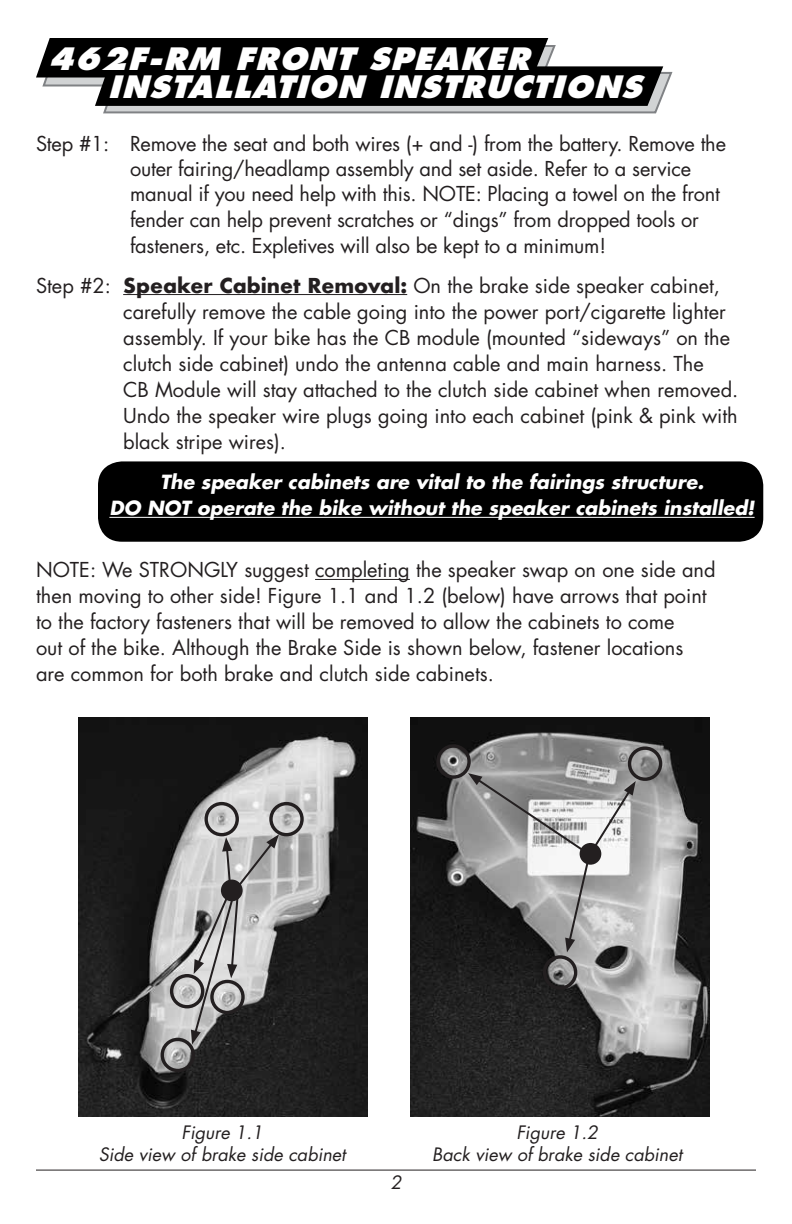
<style>
.page{position:relative;width:792px;height:1224px;background:#fff}
.page>*{position:absolute;margin:0;border:0;box-sizing:border-box;transform-origin:0 0}
.t1{font:italic 800 30px/28px "Futura";letter-spacing:.18em;color:#fff}
.t2{font:20px/26px "Futura";color:#231f20}
.t3{font:italic 700 19px/26px "Futura";color:#fff;text-align:center}
.t4{font:italic 18px/22px "Futura";color:#231f20;text-align:center}
.s1{font-weight:700}
</style>
<div class="page">
<div style="left:98px;top:461px;width:665px;height:81px;background:#000;border-radius:24px"></div>
<hr style="left:36px;top:1170px;width:720px;height:1px;background:#231f20">
<svg style="left:36px;top:38px;width:637px;height:76px;background:#363636"></svg>
<hr style="left:123px;top:294px;width:284px;height:1px;background:#231f20">
<hr style="left:109px;top:517px;width:646px;height:1px;background:#fff">
<hr style="left:315px;top:579px;width:95px;height:1px;background:#231f20">
<img style="left:78px;top:717px;width:289px;height:399px">
<img style="left:410px;top:717px;width:299px;height:399px">
<div style="left:170px;top:974px;width:34px;height:34px;border:3px solid #231f20;border-radius:50%"></div>
<div style="left:204px;top:802px;width:35px;height:34px;border:3px solid #231f20;border-radius:50%"></div>
<div style="left:269px;top:802px;width:35px;height:34px;border:3px solid #231f20;border-radius:50%"></div>
<div style="left:161px;top:1038px;width:34px;height:34px;border:3px solid #231f20;border-radius:50%"></div>
<svg style="left:191px;top:834px;width:88px;height:210px;background:#9c9b9b"></svg>
<div style="left:436px;top:744px;width:35px;height:35px;border:3px solid #231f20;border-radius:50%"></div>
<div style="left:628px;top:746px;width:34px;height:35px;border:3px solid #231f20;border-radius:50%"></div>
<div style="left:543px;top:955px;width:34px;height:35px;border:3px solid #231f20;border-radius:50%"></div>
<svg style="left:468px;top:773px;width:168px;height:179px"></svg>
<h1 class="t1" style="left:108px;top:45px;width:531px;text-indent:-60px">462F-RM FRONT SPEAKER<br>INSTALLATION INSTRUCTIONS</h1>
<p class="t2" style="left:130px;top:131px;width:598px;line-height:25.4px;text-indent:-94px">Step #1: Remove the seat and both wires (+ and -) from the battery. Remove the outer fairing/headlamp assembly and set aside. Refer to a service manual if you need help with this. NOTE: Placing a towel on the front fender can help prevent scratches or “dings” from dropped tools or fasteners, etc. Expletives will also be kept to a minimum!</p>
<p class="t2" style="left:123px;top:273px;width:617px;text-indent:-87px">Step #2: <span class="s1">Speaker Cabinet Removal:</span> On the brake side speaker cabinet, carefully remove the cable going into the power port/cigarette lighter assembly. If your bike has the CB module (mounted “sideways” on the clutch side cabinet) undo the antenna cable and main harness. The<br>CB Module will stay attached to the clutch side cabinet when removed.<br>Undo the speaker wire plugs going into each cabinet (pink &amp; pink with black stripe wires).</p>
<p class="t3" style="left:109px;top:469px;width:647px">The speaker cabinets are vital to the fairings structure.<br>DO NOT operate the bike without the speaker cabinets installed!</p>
<p class="t2" style="left:36px;top:557px;width:681px">NOTE: We STRONGLY suggest completing the speaker swap on one side and then moving to other side! Figure 1.1 and 1.2 (below) have arrows that point to the factory fasteners that will be removed to allow the cabinets to come<br>out of the bike. Although the Brake Side is shown below, fastener locations are common for both brake and clutch side cabinets.</p>
<p class="t4" style="left:99px;top:1122px;width:248px">Figure 1.1<br>Side view of brake side cabinet</p>
<p class="t4" style="left:432px;top:1122px;width:251px">Figure 1.2<br>Back view of brake side cabinet</p>
<p class="t4" style="left:390px;top:1172px;width:13px">2</p>
</div>
